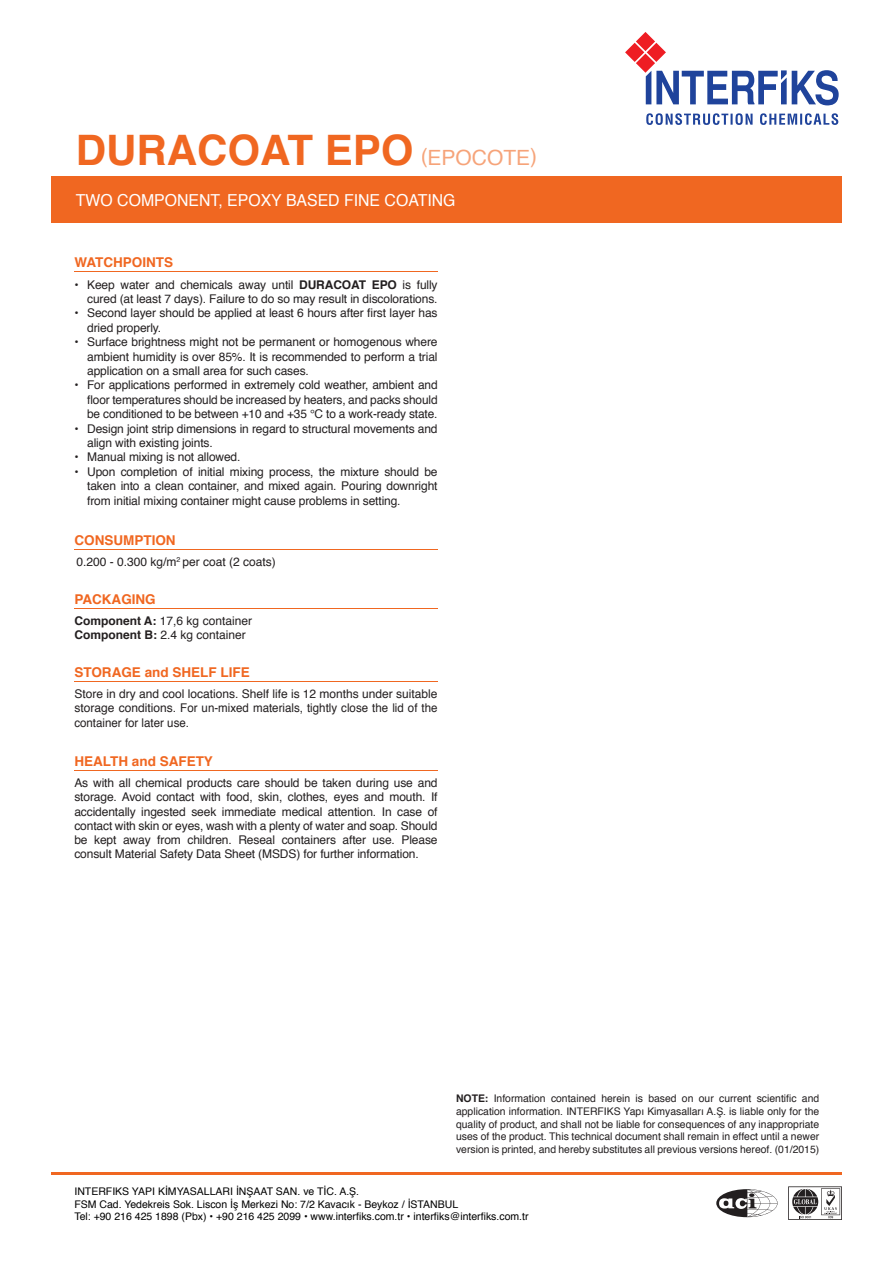
<style>
.page{position:relative;width:893px;height:1263px;background:#fff}
.page>*{position:absolute;margin:0;border:0;box-sizing:border-box;transform-origin:0 0}
.t1{font:700 42px "Helvetica";color:#f06721}
.t2{font:16.5px "Helvetica";color:#fff;scale:.96 1}
.t3{font:700 13.5px "Helvetica";color:#f06721}
.t4{font:12px/14.4px "Helvetica";letter-spacing:-.01em;color:#231f20;text-align:justify}
.t5{font:10.5px/12.6px "Helvetica";color:#231f20;text-align:justify}
.t6{font:10.5px/12.6px "Helvetica";color:#000}
.s1{font-weight:400;font-size:21px}
.s2{font-weight:700}
</style>
<div class="page">
<hr style="left:74px;top:770px;width:364px;height:1px;background:#f06721">
<hr style="left:51px;top:1172px;width:791px;height:2px;background:#f06721">
<svg style="left:788px;top:1186px;width:54px;height:34px"></svg>
<svg style="left:716px;top:1189px;width:61px;height:28px"></svg>
<svg style="left:625px;top:32px;width:214px;height:73px"></svg>
<svg style="left:646px;top:113px;width:192px;height:12px"></svg>
<div style="left:51px;top:176px;width:791px;height:47px;background:#f06721"></div>
<hr style="left:74px;top:549px;width:364px;height:1px;background:#f06721">
<hr style="left:74px;top:271px;width:364px;height:1px;background:#f06721">
<hr style="left:74px;top:608px;width:364px;height:1px;background:#f06721">
<hr style="left:74px;top:681px;width:364px;height:1px;background:#f06721">
<h1 class="t1" style="left:76px;top:116px;width:463px">DURACOAT EPO <span class="s1">(EPOCOTE)</span></h1>
<h2 class="t2" style="left:76px;top:187px;width:397px">TWO COMPONENT, EPOXY BASED FINE COATING</h2>
<p class="t3" style="left:74px;top:252px;width:100px">WATCHPOINTS</p>
<p class="t4" style="left:74px;top:278px;width:365px;text-align:right">• Keep water and chemicals away until <span class="s2">DURACOAT EPO</span> is fully cured (at least 7 days). Failure to do so may result in discolorations.</p>
<p class="t4" style="left:87px;top:306px;width:352px;text-indent:-13px">• Second layer should be applied at least 6 hours after first layer has dried properly.</p>
<p class="t4" style="left:87px;top:335px;width:352px;text-indent:-13px">• Surface brightness might not be permanent or homogenous where ambient humidity is over 85%. It is recommended to perform a trial application on a small area for such cases.</p>
<p class="t4" style="left:87px;top:378px;width:352px;text-indent:-13px">• For applications performed in extremely cold weather, ambient and floor temperatures should be increased by heaters, and packs should be conditioned to be between +10 and +35 °C to a work-ready state.</p>
<p class="t4" style="left:87px;top:422px;width:352px;text-indent:-13px">• Design joint strip dimensions in regard to structural movements and align with existing joints.</p>
<p class="t4" style="left:74px;top:450px;width:168px">• Manual mixing is not allowed.</p>
<p class="t4" style="left:87px;top:465px;width:352px;text-indent:-13px">• Upon completion of initial mixing process, the mixture should be taken into a clean container, and mixed again. Pouring downright from initial mixing container might cause problems in setting.</p>
<p class="t3" style="left:74px;top:529px;width:103px">CONSUMPTION</p>
<p class="t4" style="left:76px;top:555px;width:201px">0.200 - 0.300 kg/m<sup>2</sup> per coat (2 coats)</p>
<p class="t3" style="left:74px;top:588px;width:83px">PACKAGING</p>
<p class="t4" style="left:74px;top:614px;width:179px"><span class="s2">Component A:</span> 17,6 kg container<br><span class="s2">Component B:</span> 2.4 kg container</p>
<p class="t3" style="left:74px;top:661px;width:177px">STORAGE and SHELF LIFE</p>
<p class="t4" style="left:74px;top:687px;width:365px">Store in dry and cool locations. Shelf life is 12 months under suitable storage conditions. For un-mixed materials, tightly close the lid of the container for later use.</p>
<p class="t3" style="left:74px;top:750px;width:140px">HEALTH and SAFETY</p>
<p class="t4" style="left:74px;top:776px;width:365px">As with all chemical products care should be taken during use and storage. Avoid contact with food, skin, clothes, eyes and mouth. If accidentally ingested seek immediate medical attention. In case of contact with skin or eyes, wash with a plenty of water and soap. Should be kept away from children. Reseal containers after use. Please consult Material Safety Data Sheet (MSDS) for further information.</p>
<p class="t5" style="left:456px;top:1093px;width:365px"><span class="s2">NOTE:</span> Information contained herein is based on our current scientific and application information. INTERFIKS Yapı Kimyasalları A.Ş. is liable only for the quality of product, and shall not be liable for consequences of any inappropriate uses of the product. This technical document shall remain in effect until a newer version is printed, and hereby substitutes all previous versions hereof. (01/2015)</p>
<p class="t6" style="left:74px;top:1185px;width:456px">INTERFIKS YAPI KİMYASALLARI İNŞAAT SAN. ve TİC. A.Ş.<br>FSM Cad. Yedekreis Sok. Liscon İş Merkezi No: 7/2 Kavacık - Beykoz / İSTANBUL<br>Tel: +90 216 425 1898 (Pbx) • +90 216 425 2099 • www.interfiks.com.tr • interfiks@interfiks.com.tr</p>
</div>
